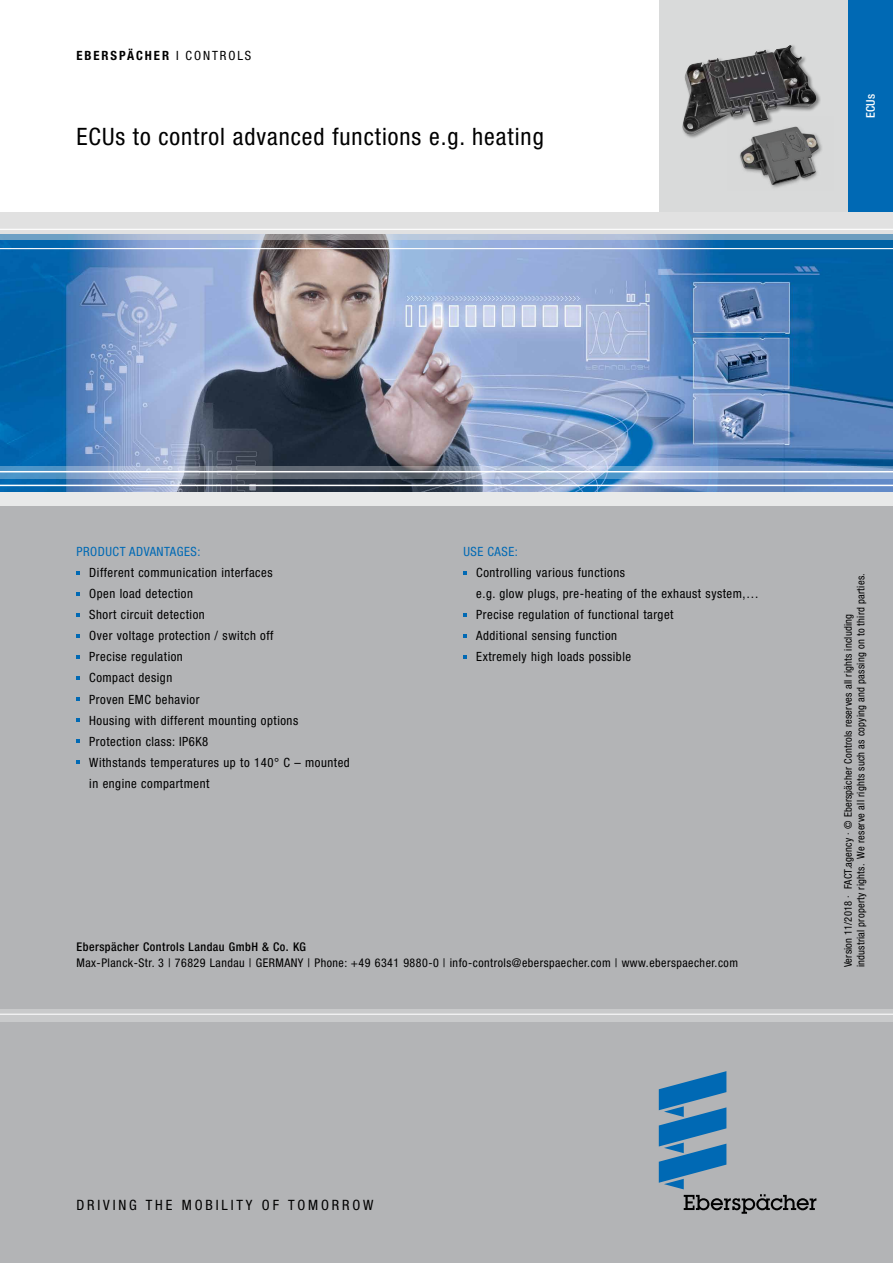
<style>
.page{position:relative;width:893px;height:1263px;background:#fff}
.page>*{position:absolute;margin:0;border:0;box-sizing:border-box;transform-origin:0 0}
.t1{font:condensed 24px "Helvetica Neue LTW1 G";letter-spacing:.04em;color:#000}
.t2{font:condensed 14.25px "Helvetica Neue LTW1 G";letter-spacing:.2em;color:#000}
.t3{font:condensed 12.75px/21px "Helvetica Neue LTW1 G";letter-spacing:.04em;color:#000}
.t4{font:condensed 12.75px "Helvetica Neue LTW1 G";letter-spacing:.04em;color:#0069b4}
.t5{font:700 condensed 12.75px "Helvetica Neue LTW1 G";letter-spacing:.15em;color:#000}
.t6{font:condensed 12px "Helvetica Neue LTW1 G";letter-spacing:.04em;color:#000}
.t7{font:500 condensed 12px "Helvetica Neue LTW1 G";letter-spacing:.04em;color:#000}
.t8{font:500 condensed 12px "Helvetica Neue LTW1 G";color:#fff}
.t9{font:condensed 10.5px/12.6px "Helvetica Neue LTW1 G";letter-spacing:.02em;color:#000}
.s1{font-weight:400}
</style>
<div class="page">
<img style="left:0;top:240px;width:893px;height:252px">
<div style="left:0;top:505px;width:893px;height:758px;background:#b3b4b6"></div>
<div style="left:659px;top:0;width:234px;height:212px;background:#d9dada"></div>
<div style="left:848px;top:0;width:45px;height:212px;background:#0069b4"></div>
<svg style="left:0;top:213px;width:893px;height:27px;background:#d0d5db"></svg>
<hr style="left:0;top:229px;width:893px;height:1px;background:#fff">
<hr style="left:0;top:248px;width:893px;height:1px;background:#fff">
<svg style="left:0;top:466px;width:893px;height:12px;background:#8da2bc"></svg>
<hr style="left:0;top:471px;width:893px;height:1px;background:#fff">
<hr style="left:0;top:485px;width:893px;height:1px;background:#fff">
<div style="left:0;top:492px;width:893px;height:13px;background:#e8e9e9"></div>
<svg style="left:0;top:1009px;width:893px;height:13px;background:#cacbcc"></svg>
<svg style="left:659px;top:1071px;width:157px;height:143px"></svg>
<hr style="left:0;top:1014px;width:893px;height:1px;background:#fff">
<div style="left:682px;top:44px;width:139px;height:95px;background:#000;opacity:.4"></div>
<img style="left:682px;top:45px;width:135px;height:90px">
<img style="left:727px;top:117px;width:95px;height:71px">
<svg style="left:463px;top:571px;width:4px;height:3px"></svg>
<svg style="left:463px;top:613px;width:4px;height:3px"></svg>
<svg style="left:463px;top:634px;width:4px;height:3px"></svg>
<svg style="left:463px;top:655px;width:4px;height:3px"></svg>
<p class="t5" style="left:77px;top:48px;width:176px">EBERSPÄCHER <span class="s1">I CONTROLS</span></p>
<h1 class="t1" style="left:77px;top:122px;width:469px">ECUs to control advanced functions e.g. heating</h1>
<p class="t8" style="left:863px;top:118px;width:26px;rotate:-90deg">ECUs</p>
<p class="t4" style="left:77px;top:544px;width:125px">PRODUCT ADVANTAGES:</p>
<p class="t3" style="left:89px;top:562px;width:262px">Different communication interfaces<br>Open load detection<br>Short circuit detection<br>Over voltage protection / switch off<br>Precise regulation<br>Compact design<br>Proven EMC behavior<br>Housing with different mounting options<br>Protection class: IP6K8<br>Withstands temperatures up to 140° C – mounted in engine compartment</p>
<p class="t4" style="left:463px;top:544px;width:56px">USE CASE:</p>
<p class="t3" style="left:476px;top:562px;width:284px">Controlling various functions<br>e.g. glow plugs, pre-heating of the exhaust system,… Precise regulation of functional target<br>Additional sensing function<br>Extremely high loads possible</p>
<p class="t7" style="left:77px;top:939px;width:231px">Eberspächer Controls Landau GmbH &amp; Co. KG</p>
<p class="t6" style="left:77px;top:956px;width:663px">Max-Planck-Str. 3 | 76829 Landau | GERMANY | Phone: +49 6341 9880-0 | info-controls@eberspaecher.com | www.eberspaecher.com</p>
<p class="t9" style="left:842px;top:967px;width:395px;rotate:-90deg">Version 11/2018 · FACT.agency · © Eberspächer Controls reserves all rights including<br>industrial property rights. We reserve all rights such as copying and passing on to third parties.</p>
<p class="t2" style="left:77px;top:1197px;width:298px">DRIVING THE MOBILITY OF TOMORROW</p>
</div>
